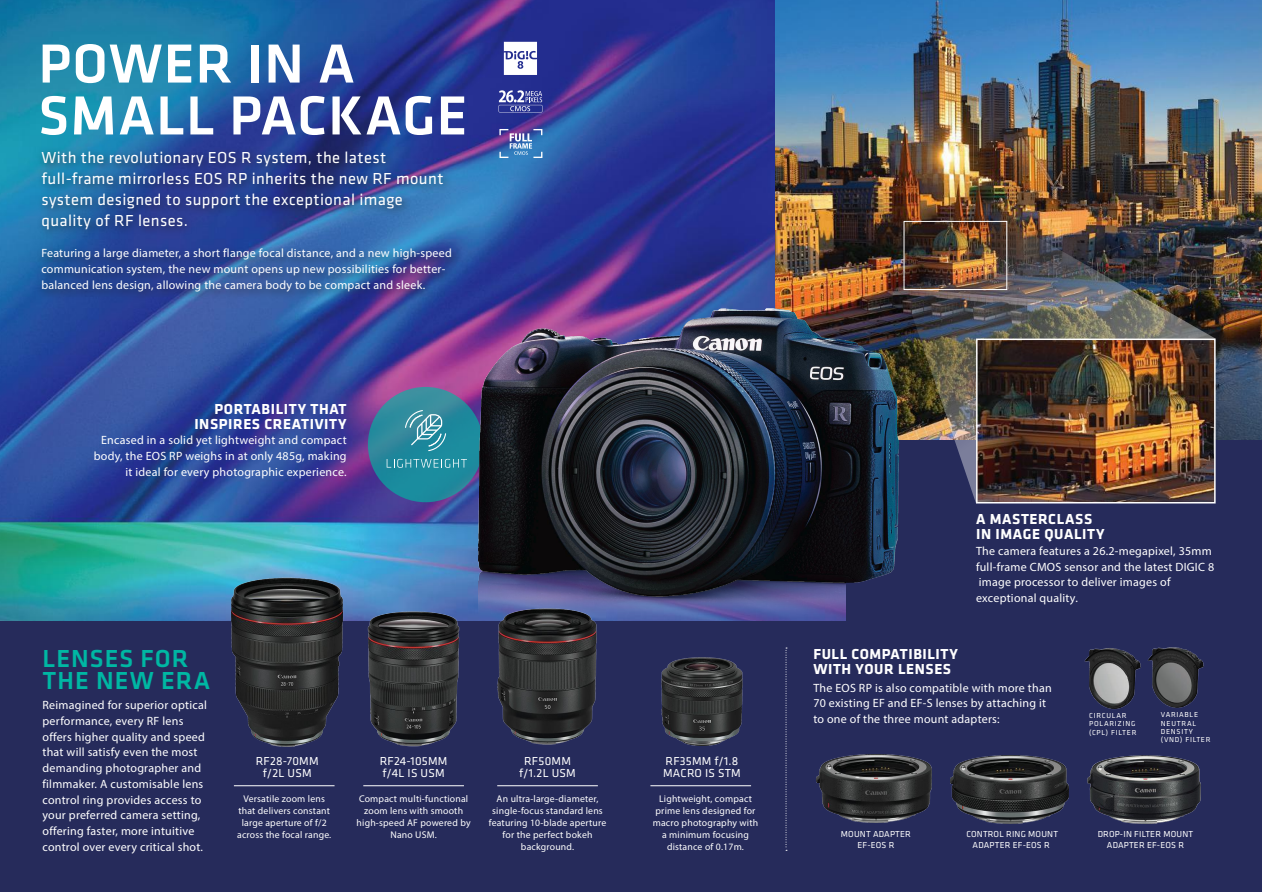
<style>
.page{position:relative;width:1262px;height:892px;background:#fff}
.page>*{position:absolute;margin:0;border:0;box-sizing:border-box;transform-origin:0 0}
.t1{font:500 57px "Klavika";letter-spacing:.02em;color:#fff}
.t2{font:500 25.5px/22.5px "Klavika";letter-spacing:.04em;color:#00b7a3}
.t3{font:16.5px/21px "Klavika";letter-spacing:.025em;color:#fff}
.t4{font:700 15px/15px "Klavika";letter-spacing:.04em;color:#fff}
.Body{font:12px/15.8px "Myriad Pro";letter-spacing:.02em;color:#fff}
.t5{font:12px/12px "Klavika";letter-spacing:.02em;color:#fff}
.Body-2{font:9.75px/12px "Myriad Pro";letter-spacing:.02em;color:#fff;text-align:center}
.t6{font:9px/10.5px "Klavika";letter-spacing:.02em;color:#fff;text-align:center}
.t7{font:7.5px/8.2px "Klavika";letter-spacing:.095em;color:#fff}
</style>
<div class="page">
<div style="left:0;top:0;width:1262px;height:891px;background:#262b5b"></div>
<img style="left:0;top:0;width:776px;height:620px">
<img style="left:776px;top:0;width:486px;height:439px">
<img style="left:904px;top:220px;width:311px;height:283px">
<svg style="left:368px;top:387px;width:115px;height:115px;background:#268a9d"></svg>
<svg style="left:387px;top:459px;width:80px;height:8px"></svg>
<svg style="left:405px;top:410px;width:41px;height:41px;background:#529faf"></svg>
<svg style="left:499px;top:90px;width:43px;height:22px"></svg>
<svg style="left:499px;top:129px;width:43px;height:29px"></svg>
<svg style="left:504px;top:42px;width:33px;height:33px"></svg>
<div style="left:37px;top:146px;width:425px;height:155px;background:#231f20;opacity:.7"></div>
<img style="left:979px;top:341px;width:233px;height:159px">
<div style="left:976px;top:338px;width:239px;height:165px;border:2px solid #fff"></div>
<img style="left:816px;top:754px;width:116px;height:68px">
<img style="left:951px;top:755px;width:117px;height:68px">
<img style="left:1087px;top:755px;width:114px;height:68px">
<img style="left:1148px;top:647px;width:56px;height:61px">
<img style="left:1084px;top:648px;width:57px;height:61px">
<img style="left:220px;top:567px;width:133px;height:180px">
<img style="left:661px;top:657px;width:82px;height:89px">
<hr style="left:234px;top:785px;width:100px;height:1px;background:#fff">
<hr style="left:363px;top:785px;width:101px;height:1px;background:#fff">
<hr style="left:497px;top:785px;width:101px;height:1px;background:#fff">
<hr style="left:650px;top:785px;width:101px;height:1px;background:#fff">
<svg style="left:786px;top:647px;width:1px;height:203px"></svg>
<img style="left:361px;top:607px;width:105px;height:140px">
<div style="left:904px;top:221px;width:103px;height:69px;border:1px solid #fff"></div>
<img style="left:472px;top:607px;width:373px;height:13px">
<img style="left:472px;top:303px;width:439px;height:304px">
<img style="left:487px;top:601px;width:120px;height:144px">
<p class="t1" style="left:38px;top:33px;width:318px">POWER IN A</p>
<p class="t1" style="left:38px;top:84px;width:430px">SMALL PACKAGE</p>
<p class="t3" style="left:41px;top:147px;width:404px">With the revolutionary EOS R system, the latest full-frame mirrorless EOS RP inherits the new RF mount system designed to support the exceptional image quality of RF lenses.</p>
<p class="Body" style="left:41px;top:245px;width:412px">Featuring a large diameter, a short flange focal distance, and a new high-speed communication system, the new mount opens up new possibilities for better&shy;balanced lens design, allowing the camera body to be compact and sleek.</p>
<p class="t4" style="left:194px;top:401px;width:154px;text-align:right">PORTABILITY THAT<br>INSPIRES CREATIVITY</p>
<p class="Body" style="left:94px;top:432px;width:254px;text-align:right">Encased in a solid yet lightweight and compact body, the EOS RP weighs in at only 485g, making it ideal for every photographic experience.</p>
<p class="t4" style="left:976px;top:512px;width:130px">A MASTERCLASS<br>IN IMAGE QUALITY</p>
<p class="Body" style="left:976px;top:542px;width:240px">The camera features a 26.2-megapixel, 35mm full-frame CMOS sensor and the latest DIGIC 8 image processor to deliver images of exceptional quality.</p>
<p class="t2" style="left:43px;top:647px;width:169px">LENSES FOR<br>THE NEW ERA</p>
<p class="t4" style="left:813px;top:647px;width:146px">FULL COMPATIBILITY<br>WITH YOUR LENSES</p>
<p class="Body" style="left:813px;top:679px;width:240px">The EOS RP is also compatible with more than<br>70 existing EF and EF-S lenses by attaching it to one of the three mount adapters:</p>
<p class="Body" style="left:43px;top:696px;width:166px">Reimagined for superior optical performance, every RF lens offers higher quality and speed that will satisfy even the most demanding photographer and filmmaker. A customisable lens control ring provides access to your preferred camera setting, offering faster, more intuitive control over every critical shot.</p>
<p class="t5" style="left:663px;top:754px;width:79px">RF35MM f/1.8<br>MACRO IS STM</p>
<p class="t5" style="left:256px;top:754px;width:64px">RF28-70MM</p>
<p class="t5" style="left:263px;top:766px;width:50px">f/2L USM</p>
<p class="t5" style="left:380px;top:754px;width:69px">RF24-105MM</p>
<p class="t5" style="left:383px;top:766px;width:64px">f/4L IS USM</p>
<p class="t5" style="left:524px;top:754px;width:48px">RF50MM</p>
<p class="t5" style="left:519px;top:766px;width:58px">f/1.2L USM</p>
<p class="Body-2" style="left:357px;top:792px;width:115px">Compact multi-functional zoom lens with smooth high-speed AF powered by<br>Nano USM.</p>
<p class="Body-2" style="left:237px;top:792px;width:96px">Versatile zoom lens that delivers constant large aperture of f/2 across the focal range.</p>
<p class="Body-2" style="left:489px;top:792px;width:119px">An ultra-large-diameter, single-focus standard lens featuring 10-blade aperture for the perfect bokeh background.</p>
<p class="Body-2" style="left:653px;top:792px;width:107px">Lightweight, compact prime lens designed for macro photography with a minimum focusing distance of 0.17m.</p>
<p class="t6" style="left:841px;top:829px;width:71px">MOUNT ADAPTER<br>EF-EOS R</p>
<p class="t6" style="left:966px;top:829px;width:93px">CONTROL RING MOUNT<br>ADAPTER EF-EOS R</p>
<p class="t7" style="left:1089px;top:711px;width:49px">CIRCULAR<br>POLARIZING (CPL) FILTER</p>
<p class="t7" style="left:1161px;top:710px;width:51px">VARIABLE<br>NEUTRAL<br>DENSITY (VND) FILTER</p>
<p class="t6" style="left:1098px;top:829px;width:97px">DROP-IN FILTER MOUNT<br>ADAPTER EF-EOS R</p>
</div>
